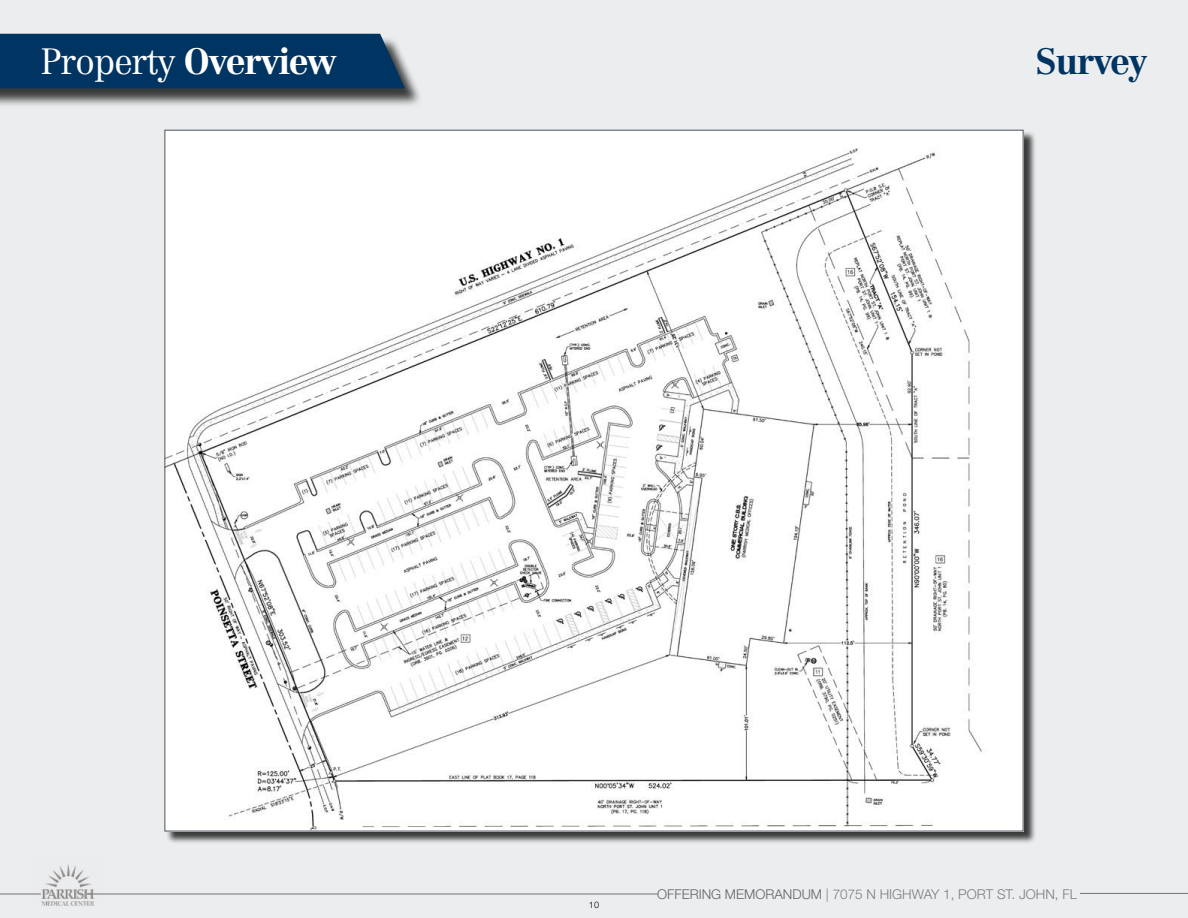
<style>
.page{position:relative;width:1188px;height:918px;background:#ebedee}
.page>*{position:absolute;margin:0;border:0;box-sizing:border-box;transform-origin:0 0}
.t1{font:300 36px "Centennial LT Std";letter-spacing:-.035em;color:#fff}
.t2{font:700 36px "Centennial LT Std";letter-spacing:-.035em;color:#003462}
.t3{font:300 13.5px "Helvetica Neue LT Std";color:#7b7d81}
.t4{font:300 9px "Helvetica Neue LT Std";color:#000}
.s1{font-weight:700}
.s2{color:#61646a}
</style>
<div class="page">
<hr style="left:87px;top:894px;width:571px;height:1px;background:#61646a">
<hr style="left:1080px;top:893px;width:108px;height:1px;background:#61646a">
<hr style="left:0;top:894px;width:41px;height:1px;background:#61646a">
<img style="left:34px;top:864px;width:68px;height:42px">
<div style="left:0;top:36px;width:423px;height:72px;background:#000;opacity:.75"></div>
<div style="left:0;top:34px;width:405px;height:54px;background:#003462"></div>
<div style="left:166px;top:131px;width:870px;height:713px;background:#000;opacity:.75"></div>
<img style="left:166px;top:132px;width:856px;height:698px">
<h1 class="t1" style="left:40px;top:40px;width:298px">Property <span class="s1">Overview</span></h1>
<h1 class="t2" style="left:1036px;top:40px;width:113px">Survey</h1>
<p class="t4" style="left:589px;top:899px;width:12px">10</p>
<p class="t3" style="left:657px;top:886px;width:421px"><span class="s2">OFFERING MEMORANDUM</span> | 7075 N HIGHWAY 1, PORT ST. JOHN, FL</p>
</div>
